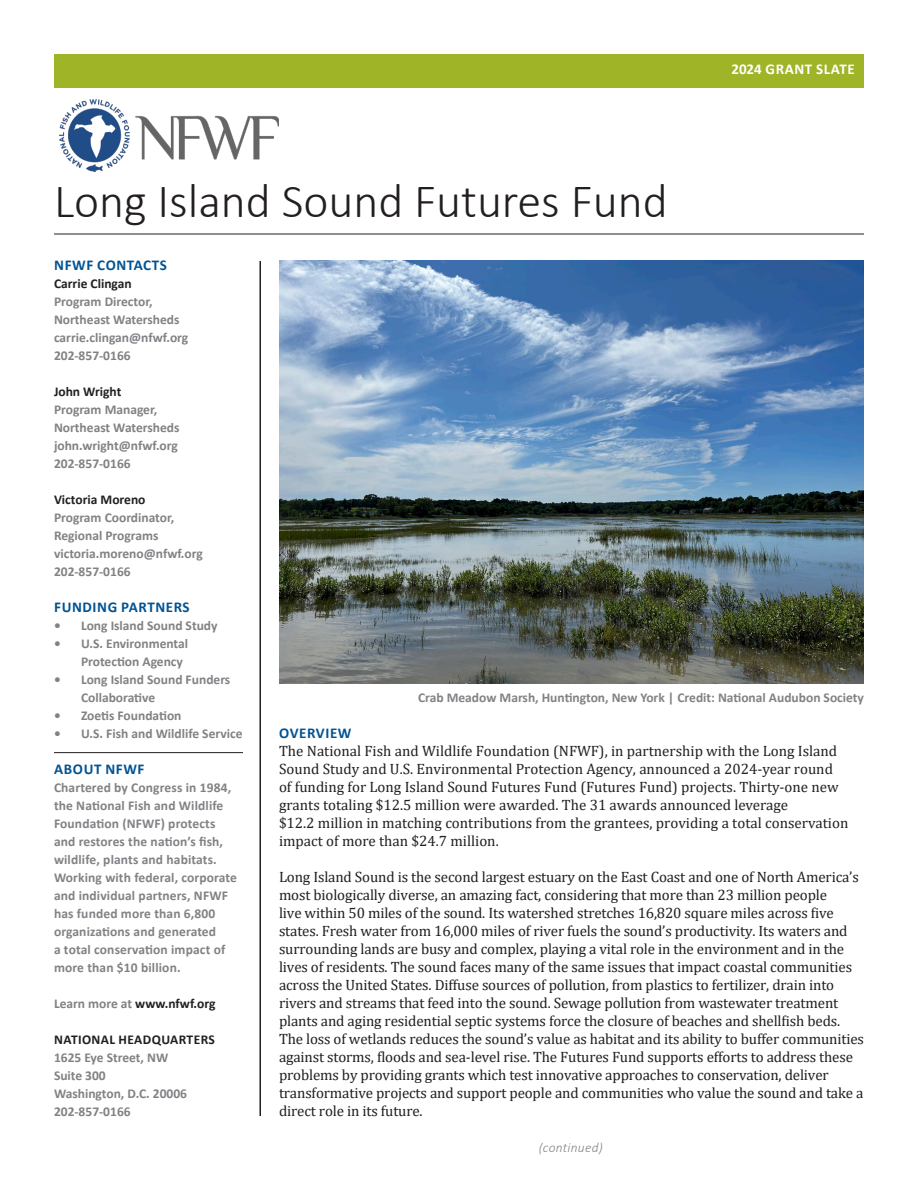
<style>
.page{position:relative;width:918px;height:1188px;background:#fff}
.page>*{position:absolute;margin:0;border:0;box-sizing:border-box;transform-origin:0 0}
.t1{font:300 48px "Calibri";color:#231f20}
.t2{font:15px/18px "Cambria";letter-spacing:-.01em;color:#231f20}
.t3{font:700 15px "Calibri";letter-spacing:.04em;color:#015393}
.t4{font:700 15px "Calibri";letter-spacing:.04em;color:#fff}
.t5{font:700 13.5px/18px "Calibri";color:#808285}
.t6{font:700 13.5px "Calibri";color:#231f20}
.t7{font:700 13.5px/18px "Calibri";letter-spacing:.02em;color:#231f20}
.t8{font:italic 300 13.5px "Calibri";letter-spacing:.02em;color:#808285}
.s1{color:#808285}
</style>
<div class="page">
<img style="left:60px;top:100px;width:219px;height:71px">
<hr style="left:54px;top:234px;width:810px;height:1px;background:#231f20">
<div style="left:54px;top:54px;width:810px;height:33px;background:#a0b427"></div>
<hr style="left:260px;top:261px;width:1px;height:855px;background:#231f20">
<img style="left:279px;top:261px;width:585px;height:423px">
<hr style="left:54px;top:752px;width:189px;height:1px;background:#231f20">
<p class="t1" style="left:54px;top:171px;width:615px">Long Island Sound Futures Fund</p>
<p class="t4" style="left:731px;top:59px;width:125px">2024 GRANT SLATE</p>
<p class="t3" style="left:54px;top:254px;width:114px">NFWF CONTACTS</p>
<p class="t6" style="left:54px;top:274px;width:79px">Carrie Clingan</p>
<p class="t5" style="left:54px;top:292px;width:100px">Program Director,</p>
<p class="t5" style="left:54px;top:310px;width:127px">Northeast Watersheds</p>
<p class="t5" style="left:54px;top:328px;width:136px">carrie.clingan@nfwf.org</p>
<p class="t5" style="left:54px;top:346px;width:78px">202-857-0166</p>
<p class="t6" style="left:54px;top:382px;width:69px">John Wright</p>
<p class="t5" style="left:54px;top:400px;width:105px">Program Manager,</p>
<p class="t5" style="left:54px;top:418px;width:127px">Northeast Watersheds</p>
<p class="t5" style="left:54px;top:436px;width:125px">john.wright@nfwf.org</p>
<p class="t5" style="left:54px;top:454px;width:78px">202-857-0166</p>
<p class="t6" style="left:54px;top:490px;width:93px">Victoria Moreno</p>
<p class="t5" style="left:54px;top:508px;width:122px">Program Coordinator,</p>
<p class="t5" style="left:54px;top:526px;width:106px">Regional Programs</p>
<p class="t5" style="left:54px;top:544px;width:150px">victoria.moreno@nfwf.org</p>
<p class="t5" style="left:54px;top:562px;width:78px">202-857-0166</p>
<p class="t3" style="left:54px;top:596px;width:137px">FUNDING PARTNERS</p>
<p class="t5" style="left:54px;top:616px;width:165px">• Long Island Sound Study</p>
<p class="t5" style="left:81px;top:634px;width:109px;text-indent:-27px">• U.S. Environmental<br>Protection Agency</p>
<p class="t5" style="left:81px;top:670px;width:151px;text-indent:-27px">• Long Island Sound Funders<br>Collaborative</p>
<p class="t5" style="left:54px;top:706px;width:129px">• Zoetis Foundation</p>
<p class="t5" style="left:54px;top:724px;width:190px">• U.S. Fish and Wildlife Service</p>
<p class="t3" style="left:54px;top:758px;width:92px">ABOUT NFWF</p>
<p class="t5" style="left:54px;top:778px;width:185px">Chartered by Congress in 1984, the National Fish and Wildlife<br>Foundation (NFWF) protects and restores the nation’s fish, wildlife, plants and habitats.<br>Working with federal, corporate and individual partners, NFWF has funded more than 6,800 organizations and generated<br>a total conservation impact of more than $10 billion.</p>
<p class="t6" style="left:54px;top:994px;width:163px"><span class="s1">Learn more at</span> www.nfwf.org</p>
<p class="t7" style="left:54px;top:1030px;width:162px">NATIONAL HEADQUARTERS<br><span class="s1">1625 Eye Street, NW</span></p>
<p class="t5" style="left:54px;top:1066px;width:53px">Suite 300</p>
<p class="t5" style="left:54px;top:1084px;width:135px">Washington, D.C. 20006<br>202-857-0166</p>
<p class="t5" style="left:418px;top:688px;width:447px">Crab Meadow Marsh, Huntington, New York | Credit: National Audubon Society</p>
<p class="t3" style="left:279px;top:722px;width:74px">OVERVIEW</p>
<p class="t2" style="left:279px;top:742px;width:561px">The National Fish and Wildlife Foundation (NFWF), in partnership with the Long Island Sound Study and U.S. Environmental Protection Agency, announced a 2024-year round of funding for Long Island Sound Futures Fund (Futures Fund) projects. Thirty-one new grants totaling $12.5 million were awarded. The 31 awards announced leverage</p>
<p class="t2" style="left:279px;top:814px;width:571px">$12.2 million in matching contributions from the grantees, providing a total conservation impact of more than $24.7 million.</p>
<p class="t2" style="left:279px;top:868px;width:587px">Long Island Sound is the second largest estuary on the East Coast and one of North America’s most biologically diverse, an amazing fact, considering that more than 23 million people<br>live within 50 miles of the sound. Its watershed stretches 16,820 square miles across five states. Fresh water from 16,000 miles of river fuels the sound’s productivity. Its waters and surrounding lands are busy and complex, playing a vital role in the environment and in the lives of residents. The sound faces many of the same issues that impact coastal communities across the United States. Diffuse sources of pollution, from plastics to fertilizer, drain into rivers and streams that feed into the sound. Sewage pollution from wastewater treatment plants and aging residential septic systems force the closure of beaches and shellfish beds.<br>The loss of wetlands reduces the sound’s value as habitat and its ability to buffer communities against storms, floods and sea-level rise. The Futures Fund supports efforts to address these problems by providing grants which test innovative approaches to conservation, deliver transformative projects and support people and communities who value the sound and take a direct role in its future.</p>
<p class="t8" style="left:539px;top:1139px;width:66px">(continued)</p>
</div>
